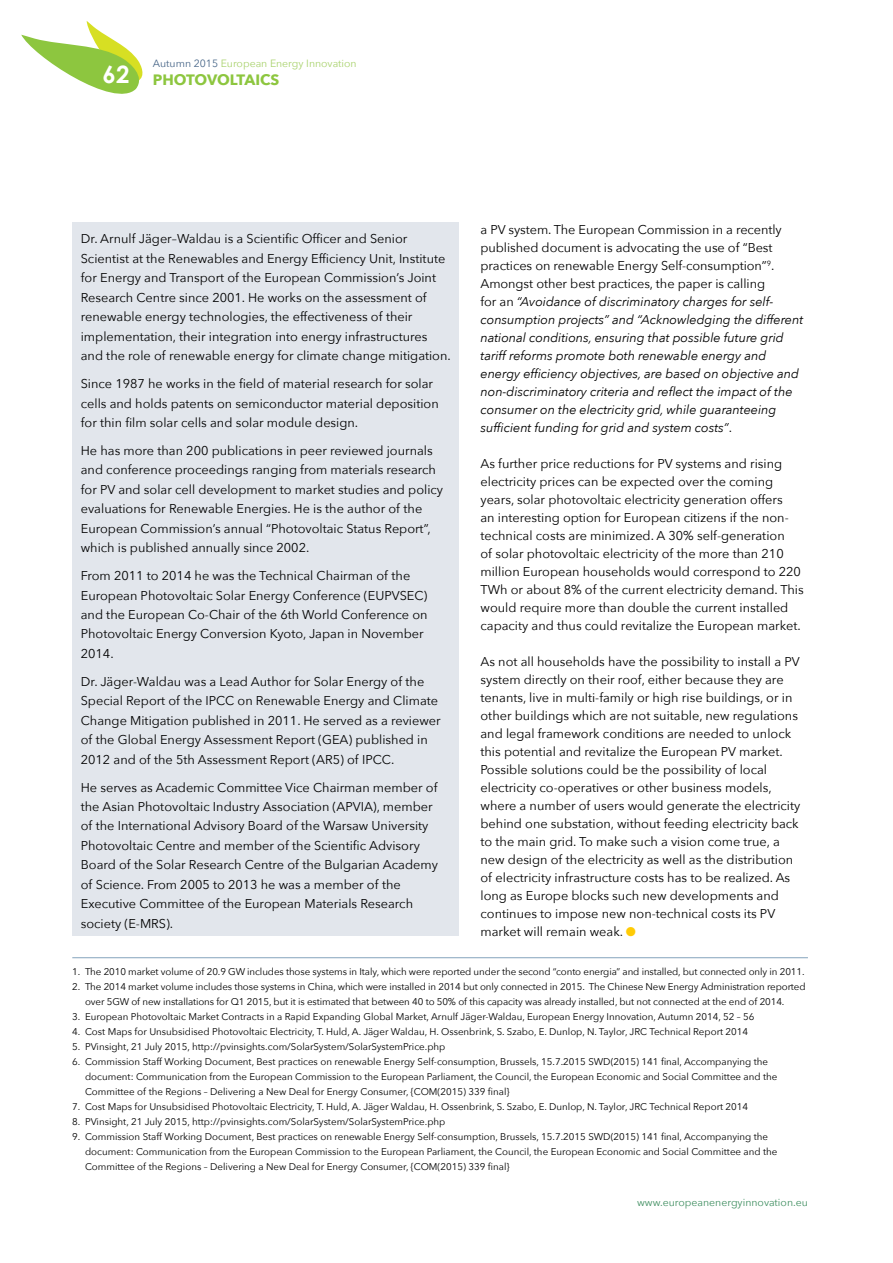
<style>
.page{position:relative;width:893px;height:1263px;background:#fff}
.page>*{position:absolute;margin:0;border:0;box-sizing:border-box;transform-origin:0 0}
.t1{font:700 24px "Century Gothic";color:#fff}
.t2{font:700 15px "Avenir Next";letter-spacing:-.005em;color:#8dc63f}
.t3{font:12.75px/19.5px "Avenir Next";color:#000}
.t4{font:italic 12.75px/18px "Avenir Next";letter-spacing:-.005em;color:#000}
.t5{font:10.5px "Avenir Next";color:#a9d26d}
.t6{font:10.5px "Avenir Next";color:#408f61}
.t7{font:9.75px/15px "Avenir Next";color:#000}
.s1{color:#486688}
.s2{font-style:normal}
.s3{color:#ffcb05}
</style>
<div class="page">
<svg style="left:21px;top:21px;width:122px;height:73px"></svg>
<hr style="left:72px;top:957px;width:736px;height:1px;background:#84a3bc">
<div style="left:72px;top:222px;width:387px;height:714px;background:#e2e6ec"></div>
<p class="t1" style="left:103px;top:59px;width:28px">62</p>
<p class="t5" style="left:153px;top:55px;width:205px"><span class="s1">Autumn 2015</span> European Energy Innovation</p>
<p class="t2" style="left:153px;top:67px;width:128px">PHOTOVOLTAICS</p>
<p class="t4" style="left:480px;top:220px;width:324px"><span class="s2">a PV system. The European Commission in a recently published document is advocating the use of “Best practices on renewable Energy Self-consumption”</span><sup>9</sup><span class="s2">.<br>Amongst other best practices, the paper is calling<br>for an</span> “Avoidance of discriminatory charges for self&shy;consumption projects” and “Acknowledging the different national conditions, ensuring that possible future grid tariff reforms promote both renewable energy and energy efficiency objectives, are based on objective and non-discriminatory criteria and reflect the impact of the consumer on the electricity grid, while guaranteeing sufficient funding for grid and system costs”<span class="s2">.</span></p>
<p class="t3" style="left:480px;top:454px;width:325px;line-height:18px">As further price reductions for PV systems and rising electricity prices can be expected over the coming years, solar photovoltaic electricity generation offers<br>an interesting option for European citizens if the non&shy;technical costs are minimized. A 30% self-generation<br>of solar photovoltaic electricity of the more than 210 million European households would correspond to 220<br>TWh or about 8% of the current electricity demand. This would require more than double the current installed capacity and thus could revitalize the European market.</p>
<p class="t3" style="left:480px;top:652px;width:321px;line-height:18px">As not all households have the possibility to install a PV system directly on their roof, either because they are tenants, live in multi-family or high rise buildings, or in other buildings which are not suitable, new regulations and legal framework conditions are needed to unlock this potential and revitalize the European PV market.<br>Possible solutions could be the possibility of local electricity co-operatives or other business models, where a number of users would generate the electricity behind one substation, without feeding electricity back to the main grid. To make such a vision come true, a new design of the electricity as well as the distribution of electricity infrastructure costs has to be realized. As long as Europe blocks such new developments and continues to impose new non-technical costs its PV market will remain weak. <span class="s3">●</span></p>
<p class="t7" style="left:72px;top:964px;width:734px">1. The 2010 market volume of 20.9 GW includes those systems in Italy, which were reported under the second “conto energia” and installed, but connected only in 2011.</p>
<p class="t7" style="left:85px;top:979px;width:722px;text-indent:-13px">2. The 2014 market volume includes those systems in China, which were installed in 2014 but only connected in 2015. The Chinese New Energy Administration reported over 5GW of new installations for Q1 2015, but it is estimated that between 40 to 50% of this capacity was already installed, but not connected at the end of 2014.</p>
<p class="t7" style="left:72px;top:1009px;width:684px">3. European Photovoltaic Market Contracts in a Rapid Expanding Global Market, Arnulf Jäger-Waldau, European Energy Innovation, Autumn 2014, 52 – 56</p>
<p class="t7" style="left:72px;top:1024px;width:677px">4. Cost Maps for Unsubsidised Photovoltaic Electricity, T. Huld, A. Jäger Waldau, H. Ossenbrink, S. Szabo, E. Dunlop, N. Taylor, JRC Technical Report 2014</p>
<p class="t7" style="left:72px;top:1039px;width:375px">5. PVinsight, 21 July 2015, http://pvinsights.com/SolarSystem/SolarSystemPrice.php</p>
<p class="t7" style="left:85px;top:1054px;width:694px;text-indent:-13px">6. Commission Staff Working Document, Best practices on renewable Energy Self-consumption, Brussels, 15.7.2015 SWD(2015) 141 final, Accompanying the document: Communication from the European Commission to the European Parliament, the Council, the European Economic and Social Committee and the<br>Committee of the Regions – Delivering a New Deal for Energy Consumer, {COM(2015) 339 final}</p>
<p class="t7" style="left:72px;top:1099px;width:677px">7. Cost Maps for Unsubsidised Photovoltaic Electricity, T. Huld, A. Jäger Waldau, H. Ossenbrink, S. Szabo, E. Dunlop, N. Taylor, JRC Technical Report 2014</p>
<p class="t7" style="left:72px;top:1114px;width:375px">8. PVinsight, 21 July 2015, http://pvinsights.com/SolarSystem/SolarSystemPrice.php</p>
<p class="t7" style="left:85px;top:1129px;width:694px;text-indent:-13px">9. Commission Staff Working Document, Best practices on renewable Energy Self-consumption, Brussels, 15.7.2015 SWD(2015) 141 final, Accompanying the document: Communication from the European Commission to the European Parliament, the Council, the European Economic and Social Committee and the<br>Committee of the Regions – Delivering a New Deal for Energy Consumer, {COM(2015) 339 final}</p>
<p class="t3" style="left:81px;top:229px;width:371px">Dr. Arnulf Jäger–Waldau is a Scientific Officer and Senior Scientist at the Renewables and Energy Efficiency Unit, Institute for Energy and Transport of the European Commission’s Joint Research Centre since 2001. He works on the assessment of renewable energy technologies, the effectiveness of their implementation, their integration into energy infrastructures and the role of renewable energy for climate change mitigation.</p>
<p class="t3" style="left:81px;top:373px;width:359px">Since 1987 he works in the field of material research for solar cells and holds patents on semiconductor material deposition for thin film solar cells and solar module design.</p>
<p class="t3" style="left:81px;top:440px;width:364px">He has more than 200 publications in peer reviewed journals and conference proceedings ranging from materials research for PV and solar cell development to market studies and policy evaluations for Renewable Energies. He is the author of the European Commission’s annual “Photovoltaic Status Report”, which is published annually since 2002.</p>
<p class="t3" style="left:81px;top:565px;width:348px">From 2011 to 2014 he was the Technical Chairman of the European Photovoltaic Solar Energy Conference (EUPVSEC) and the European Co-Chair of the 6th World Conference on Photovoltaic Energy Conversion Kyoto, Japan in November 2014.</p>
<p class="t3" style="left:81px;top:671px;width:362px">Dr. Jäger-Waldau was a Lead Author for Solar Energy of the Special Report of the IPCC on Renewable Energy and Climate Change Mitigation published in 2011. He served as a reviewer of the Global Energy Assessment Report (GEA) published in 2012 and of the 5th Assessment Report (AR5) of IPCC.</p>
<p class="t3" style="left:81px;top:777px;width:359px">He serves as Academic Committee Vice Chairman member of the Asian Photovoltaic Industry Association (APVIA), member of the International Advisory Board of the Warsaw University Photovoltaic Centre and member of the Scientific Advisory Board of the Solar Research Centre of the Bulgarian Academy of Science. From 2005 to 2013 he was a member of the Executive Committee of the European Materials Research society (E-MRS).</p>
<p class="t6" style="left:637px;top:1193px;width:172px">www.europeanenergyinnovation.eu</p>
</div>
